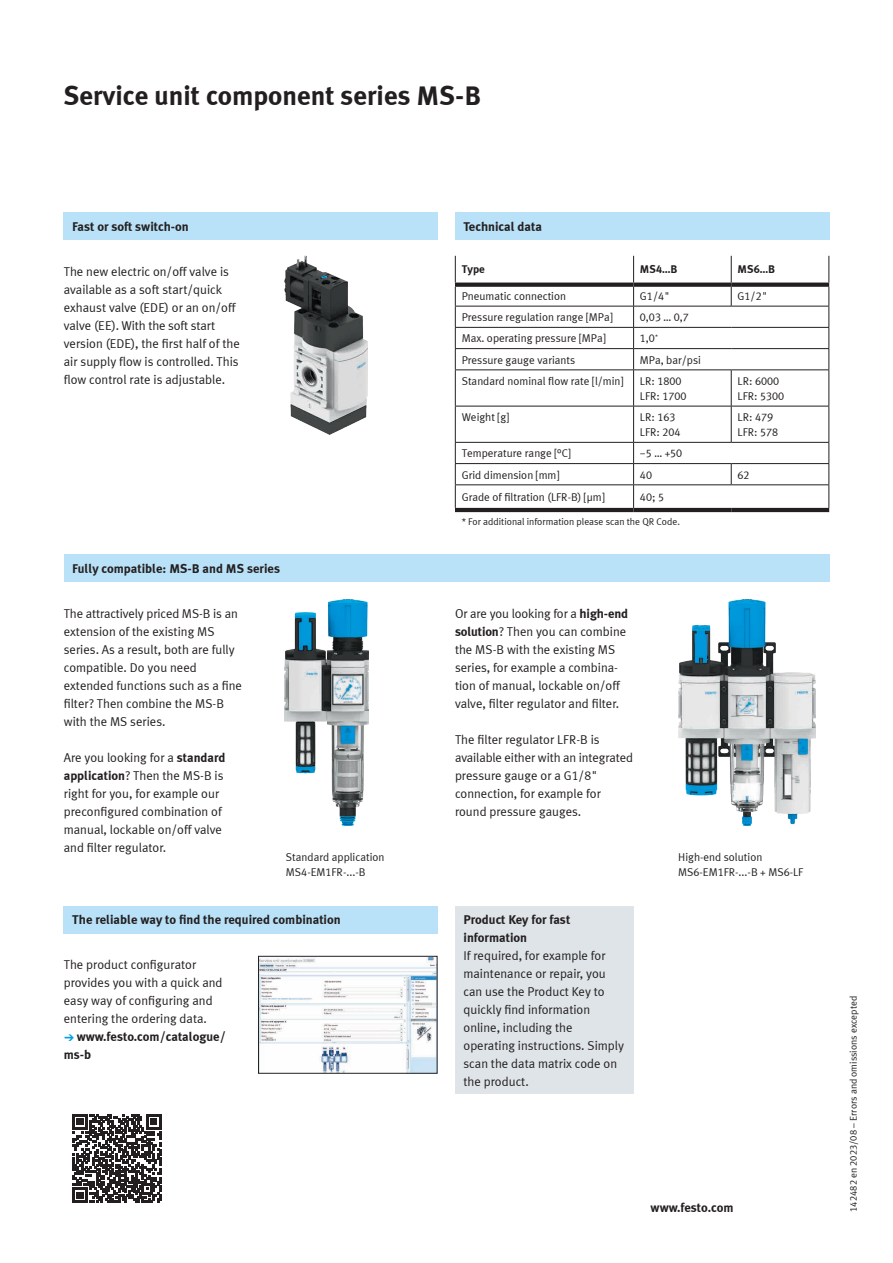
<style>
.page{position:relative;width:893px;height:1263px;background:#fff}
.page>*{position:absolute;margin:0;border:0;box-sizing:border-box;transform-origin:0 0}
.t1{font:700 27px "Meta Plus LF";color:#231f20}
.t2{font:12.75px/18px "Meta Plus LF";color:#231f20}
.t3{font:700 12.75px/18px "Meta Plus LF";color:#231f20}
.t4{font:11.25px/15px "Meta Plus LF";color:#231f20}
.t5{font:700 11.25px "Meta Plus LF";color:#231f20}
.t6{font:9.75px "Meta Plus LF";color:#231f20}
.s1{font-weight:700}
.s2{font-family:"Meto Pict 18";color:#00a1e3}
</style>
<div class="page">
<div style="left:64px;top:555px;width:765px;height:27px;background:#b9e1f7"></div>
<div style="left:64px;top:907px;width:374px;height:27px;background:#b9e1f7"></div>
<div style="left:64px;top:213px;width:374px;height:27px;background:#b9e1f7"></div>
<div style="left:455px;top:213px;width:374px;height:27px;background:#b9e1f7"></div>
<img style="left:260px;top:958px;width:175px;height:113px">
<div style="left:258px;top:956px;width:179px;height:117px;border:1px solid #231f20"></div>
<img style="left:285px;top:599px;width:83px;height:226px">
<img style="left:285px;top:255px;width:83px;height:180px">
<img style="left:678px;top:599px;width:137px;height:226px">
<hr style="left:731px;top:370px;width:1px;height:36px;background:#231f20">
<hr style="left:828px;top:370px;width:1px;height:36px;background:#231f20">
<hr style="left:731px;top:406px;width:1px;height:36px;background:#231f20">
<hr style="left:828px;top:406px;width:1px;height:36px;background:#231f20">
<svg style="left:731px;top:464px;width:1px;height:20px"></svg>
<svg style="left:828px;top:443px;width:1px;height:65px"></svg>
<hr style="left:634px;top:508px;width:97px;height:4px;background:#231f20">
<hr style="left:731px;top:508px;width:98px;height:4px;background:#231f20">
<hr style="left:634px;top:406px;width:97px;height:1px;background:#231f20">
<hr style="left:731px;top:406px;width:98px;height:1px;background:#231f20">
<svg style="left:731px;top:256px;width:1px;height:50px"></svg>
<svg style="left:828px;top:256px;width:1px;height:113px"></svg>
<hr style="left:455px;top:406px;width:1px;height:36px;background:#231f20">
<hr style="left:633px;top:406px;width:1px;height:36px;background:#231f20">
<hr style="left:455px;top:306px;width:179px;height:1px;background:#231f20">
<hr style="left:455px;top:327px;width:179px;height:1px;background:#231f20">
<hr style="left:455px;top:348px;width:179px;height:1px;background:#231f20">
<hr style="left:455px;top:369px;width:179px;height:1px;background:#231f20">
<hr style="left:455px;top:370px;width:1px;height:36px;background:#231f20">
<hr style="left:633px;top:370px;width:1px;height:36px;background:#231f20">
<hr style="left:455px;top:406px;width:179px;height:1px;background:#231f20">
<hr style="left:455px;top:442px;width:179px;height:1px;background:#231f20">
<hr style="left:455px;top:463px;width:179px;height:1px;background:#231f20">
<hr style="left:455px;top:484px;width:179px;height:1px;background:#231f20">
<svg style="left:455px;top:443px;width:1px;height:65px"></svg>
<hr style="left:455px;top:508px;width:179px;height:4px;background:#231f20">
<svg style="left:634px;top:283px;width:97px;height:4px"></svg>
<svg style="left:731px;top:283px;width:98px;height:4px"></svg>
<svg style="left:455px;top:256px;width:1px;height:113px"></svg>
<svg style="left:455px;top:283px;width:178px;height:4px"></svg>
<hr style="left:634px;top:306px;width:97px;height:1px;background:#231f20">
<hr style="left:731px;top:306px;width:98px;height:1px;background:#231f20">
<hr style="left:634px;top:369px;width:97px;height:1px;background:#231f20">
<hr style="left:731px;top:369px;width:98px;height:1px;background:#231f20">
<hr style="left:634px;top:327px;width:97px;height:1px;background:#231f20">
<svg style="left:633px;top:256px;width:1px;height:113px"></svg>
<hr style="left:731px;top:327px;width:98px;height:1px;background:#231f20">
<hr style="left:634px;top:348px;width:97px;height:1px;background:#231f20">
<hr style="left:731px;top:348px;width:98px;height:1px;background:#231f20">
<hr style="left:634px;top:442px;width:97px;height:1px;background:#231f20">
<hr style="left:731px;top:442px;width:98px;height:1px;background:#231f20">
<hr style="left:634px;top:463px;width:97px;height:1px;background:#231f20">
<hr style="left:731px;top:463px;width:98px;height:1px;background:#231f20">
<hr style="left:634px;top:484px;width:97px;height:1px;background:#231f20">
<svg style="left:633px;top:443px;width:1px;height:65px"></svg>
<hr style="left:731px;top:484px;width:98px;height:1px;background:#231f20">
<div style="left:455px;top:907px;width:179px;height:187px;background:#dfe4e8"></div>
<svg style="left:72px;top:1114px;width:89px;height:89px"></svg>
<h1 class="t1" style="left:64px;top:79px;width:419px">Service unit component series MS-B</h1>
<p class="t3" style="left:72px;top:217px;width:118px">Fast or soft switch-on</p>
<p class="t3" style="left:463px;top:217px;width:80px">Technical data</p>
<p class="t2" style="left:64px;top:262px;width:178px">The new electric on/off valve is available as a soft start/quick exhaust valve (EDE) or an on/off valve (EE). With the soft start version (EDE), the first half of the air supply flow is controlled. This flow control rate is adjustable.</p>
<p class="t5" style="left:462px;top:262px;width:25px">Type</p>
<p class="t5" style="left:640px;top:262px;width:39px">MS4…B</p>
<p class="t5" style="left:738px;top:262px;width:39px">MS6…B</p>
<p class="t4" style="left:462px;top:288px;width:106px">Pneumatic connection</p>
<p class="t4" style="left:640px;top:288px;width:32px">G1/4"</p>
<p class="t4" style="left:738px;top:288px;width:31px">G1/2"</p>
<p class="t4" style="left:462px;top:309px;width:152px">Pressure regulation range [MPa]</p>
<p class="t4" style="left:640px;top:309px;width:50px">0,03 … 0,7</p>
<p class="t4" style="left:462px;top:331px;width:145px">Max. operating pressure [MPa]</p>
<p class="t4" style="left:640px;top:331px;width:19px">1,0<sup>*</sup></p>
<p class="t4" style="left:462px;top:352px;width:115px">Pressure gauge variants</p>
<p class="t4" style="left:640px;top:352px;width:63px">MPa, bar/psi</p>
<p class="t4" style="left:462px;top:373px;width:163px">Standard nominal flow rate [l/min]</p>
<p class="t4" style="left:640px;top:373px;width:48px">LR: 1800<br>LFR: 1700</p>
<p class="t4" style="left:738px;top:373px;width:48px">LR: 6000<br>LFR: 5300</p>
<p class="t4" style="left:462px;top:409px;width:49px">Weight [g]</p>
<p class="t4" style="left:640px;top:409px;width:42px">LR: 163<br>LFR: 204</p>
<p class="t4" style="left:738px;top:409px;width:42px">LR: 479<br>LFR: 578</p>
<p class="t4" style="left:462px;top:446px;width:111px">Temperature range [°C]</p>
<p class="t4" style="left:640px;top:446px;width:44px">−5 … +50</p>
<p class="t4" style="left:462px;top:467px;width:99px">Grid dimension [mm]</p>
<p class="t4" style="left:640px;top:467px;width:14px">40</p>
<p class="t4" style="left:738px;top:467px;width:14px">62</p>
<p class="t4" style="left:462px;top:489px;width:144px">Grade of filtration (LFR-B) [µm]</p>
<p class="t4" style="left:640px;top:489px;width:26px">40; 5</p>
<p class="t6" style="left:462px;top:515px;width:220px">* For additional information please scan the QR Code.</p>
<p class="t3" style="left:72px;top:559px;width:209px">Fully compatible: MS-B and MS series</p>
<p class="t2" style="left:64px;top:604px;width:180px">The attractively priced MS-B is an extension of the existing MS series. As a result, both are fully compatible. Do you need extended functions such as a fine filter? Then combine the MS-B with the MS series.</p>
<p class="t2" style="left:64px;top:748px;width:163px">Are you looking for a <span class="s1">standard application</span>? Then the MS-B is right for you, for example our preconfigured combination of manual, lockable on/off valve and filter regulator.</p>
<p class="t2" style="left:455px;top:604px;width:175px">Or are you looking for a <span class="s1">high-end solution</span>? Then you can combine the MS-B with the existing MS series, for example a combina&shy;tion of manual, lockable on/off valve, filter regulator and filter.</p>
<p class="t2" style="left:455px;top:730px;width:179px">The filter regulator LFR-B is available either with an integrated pressure gauge or a G1/8" connection, for example for round pressure gauges.</p>
<p class="t4" style="left:286px;top:849px;width:100px">Standard application<br>MS4-EM1FR-...-B</p>
<p class="t4" style="left:678px;top:849px;width:127px">High-end solution<br>MS6-EM1FR-...-B + MS6-LF</p>
<p class="t3" style="left:72px;top:910px;width:270px">The reliable way to find the required combination</p>
<p class="t2" style="left:64px;top:955px;width:164px">The product configurator provides you with a quick and easy way of configuring and entering the ordering data. <span class="s2">a</span><span class="s1">www.festo.com/catalogue/ ms-b</span></p>
<p class="t3" style="left:463px;top:910px;width:108px">Product Key for fast information</p>
<p class="t2" style="left:463px;top:946px;width:162px">If required, for example for maintenance or repair, you can use the Product Key to quickly find information online, including the operating instructions. Simply scan the data matrix code on the product.</p>
<p class="t3" style="left:651px;top:1198px;width:84px">www.festo.com</p>
<p class="t6" style="left:848px;top:1212px;width:217px;rotate:-90deg">142482 en 2023/08 – Errors and omissions excepted</p>
</div>
